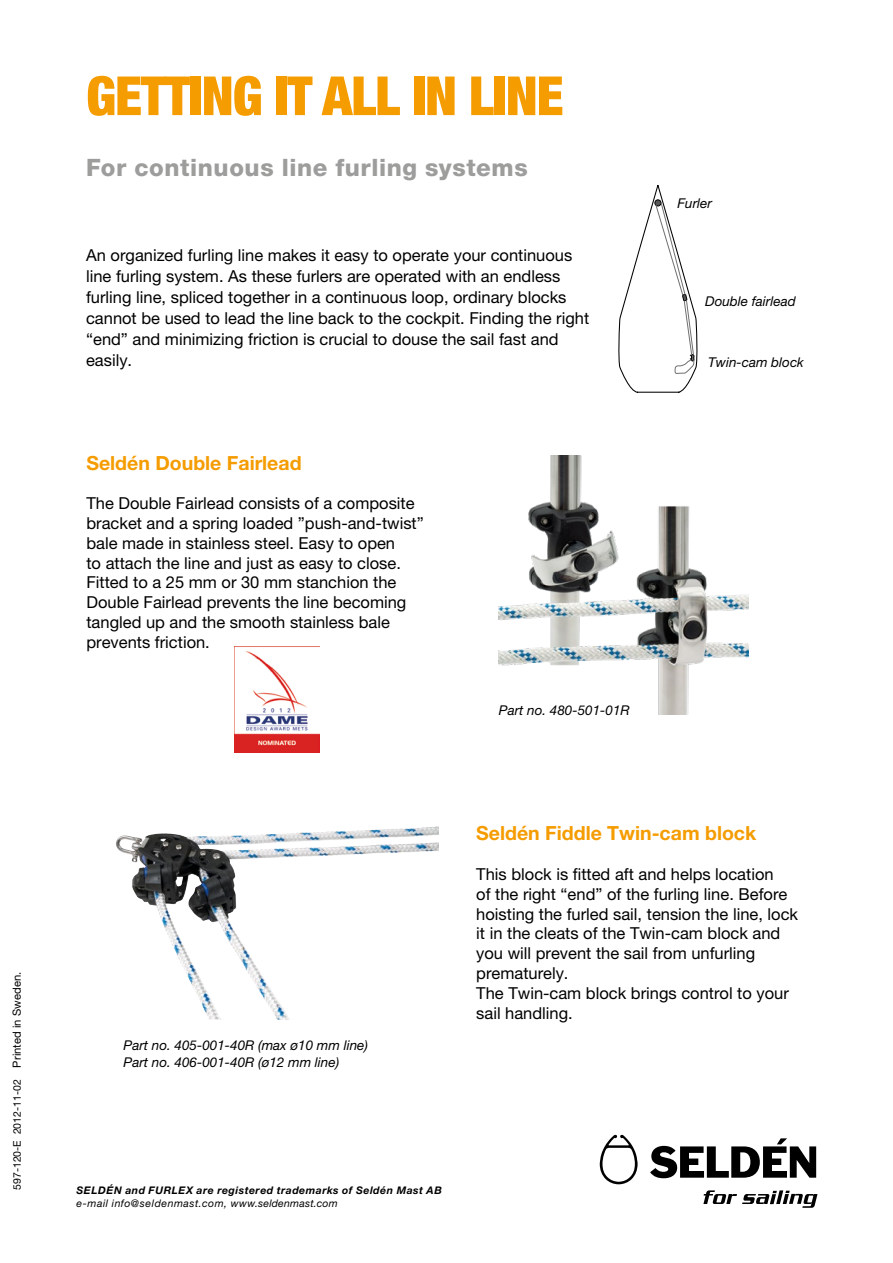
<style>
.page{position:relative;width:893px;height:1263px;background:#fff}
.page>*{position:absolute;margin:0;border:0;box-sizing:border-box;transform-origin:0 0}
.t1{font:900 condensed 54px "Helvetica Neue LT Pro";letter-spacing:-.02em;color:#f59c00}
.t2{font:800 24px "Helvetica Neue LT Pro";letter-spacing:.025em;color:#9d9d9c}
.t3{font:700 19.5px "Helvetica Neue LT Pro";color:#f59c00}
.t4{font:16.5px/19.8px "Helvetica Neue LT Pro";color:#000}
.t5{font:italic 13.5px/16.2px "Helvetica Neue LT Pro";color:#000}
.t6{font:italic 700 10.5px "Helvetica Neue LT Pro";letter-spacing:.05em;color:#000}
.t7{font:italic 10.5px "Helvetica Neue LT Pro";letter-spacing:.045em;color:#000}
.t8{font:10.5px "Helvetica Neue LT Pro";color:#000}
.s1{font-size:11.25px}
</style>
<div class="page">
<svg style="left:600px;top:1135px;width:38px;height:49px"></svg>
<svg style="left:650px;top:1138px;width:166px;height:40px"></svg>
<svg style="left:703px;top:1190px;width:114px;height:18px"></svg>
<svg style="left:618px;top:185px;width:79px;height:208px"></svg>
<img style="left:300px;top:826px;width:136px;height:7px">
<img style="left:499px;top:456px;width:249px;height:258px">
<img style="left:235px;top:646px;width:85px;height:107px">
<p class="t8" style="left:11px;top:1190px;width:220px;rotate:-90deg">597-120-E 2012-11-02 <span class="s1">Printed in Sweden.</span></p>
<h1 class="t1" style="left:86px;top:63px;width:479px">GETTING IT ALL IN LINE</h1>
<h2 class="t2" style="left:86px;top:154px;width:443px">For continuous line furling systems</h2>
<p class="t4" style="left:86px;top:245px;width:505px;line-height:21px">An organized furling line makes it easy to operate your continuous line furling system. As these furlers are operated with an endless furling line, spliced together in a continuous loop, ordinary blocks cannot be used to lead the line back to the cockpit. Finding the right “end” and minimizing friction is crucial to douse the sail fast and easily.</p>
<p class="t3" style="left:86px;top:451px;width:217px">Seldén Double Fairlead</p>
<p class="t4" style="left:86px;top:493px;width:339px">The Double Fairlead consists of a composite bracket and a spring loaded ”push-and-twist” bale made in stainless steel. Easy to open<br>to attach the line and just as easy to close.<br>Fitted to a 25 mm or 30 mm stanchion the Double Fairlead prevents the line becoming tangled up and the smooth stainless bale prevents friction.</p>
<p class="t5" style="left:499px;top:702px;width:132px">Part no. 480-501-01R</p>
<p class="t5" style="left:677px;top:194px;width:36px">Furler</p>
<p class="t5" style="left:705px;top:293px;width:92px">Double fairlead</p>
<p class="t5" style="left:708px;top:354px;width:97px">Twin-cam block</p>
<p class="t5" style="left:124px;top:1037px;width:246px">Part no. 405-001-40R (max ø10 mm line)<br>Part no. 406-001-40R (ø12 mm line)</p>
<p class="t3" style="left:476px;top:821px;width:282px">Seldén Fiddle Twin-cam block</p>
<p class="t4" style="left:476px;top:864px;width:323px">This block is fitted aft and helps location<br>of the right “end” of the furling line. Before hoisting the furled sail, tension the line, lock it in the cleats of the Twin-cam block and you will prevent the sail from unfurling prematurely.<br>The Twin-cam block brings control to your sail handling.</p>
<p class="t6" style="left:77px;top:1184px;width:367px">SELDÉN and FURLEX are registered trademarks of Seldén Mast AB</p>
<p class="t7" style="left:77px;top:1197px;width:263px">e-mail info@seldenmast.com, www.seldenmast.com</p>
</div>
